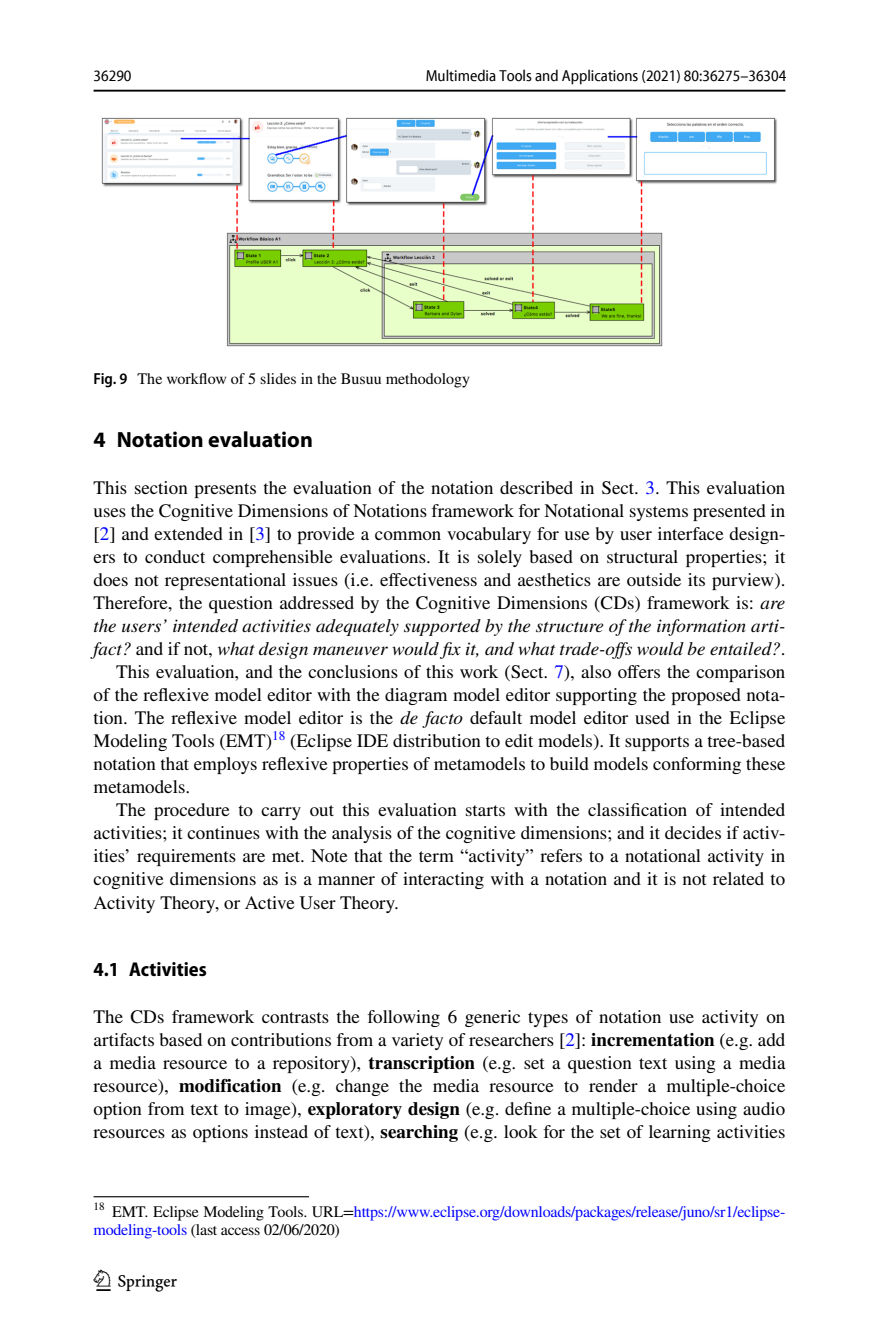
<style>
.page{position:relative;width:879px;height:1333px;background:#fff}
.page>*{position:absolute;margin:0;border:0;box-sizing:border-box;transform-origin:0 0}
.t1{font:30px "Springnew Regular 4";color:#000}
.t2{font:700 22px "Myriad Pro";color:#000}
.t3{font:700 semi-condensed 20px "Myriad Pro";color:#000}
.t4{font:19px/23px "STIX";color:#000;text-align:justify}
.t5{font:italic 19px "STIX";color:#000}
.t6{font:16px/18.4px "STIX";letter-spacing:-.015em;color:#00f}
.t7{font:semi-condensed 16px "Myriad Pro Unic";color:#000}
.t8{font:16px "STIX";color:#000}
.s1{font-family:"Myriad Pro";font-weight:600;font-stretch:semi-condensed}
.s2{color:#00f}
.s3{font-style:italic}
.s4{font-style:normal}
.s5{font-weight:700}
.s6{color:#000}
</style>
<div class="page">
<hr style="left:94px;top:90px;width:691px;height:2px;background:#000">
<img style="left:101px;top:117px;width:676px;height:230px">
<hr style="left:94px;top:1196px;width:215px;height:1px;background:#000">
<p class="t7" style="left:94px;top:69px;width:39px">36290</p>
<p class="t7" style="left:426px;top:69px;width:362px">Multimedia Tools and Applications (2021) 80:36275–36304</p>
<p class="t8" style="left:94px;top:367px;width:378px"><span class="s1">Fig. 9</span> The workflow of 5 slides in the Busuu methodology</p>
<p class="t2" style="left:94px;top:425px;width:221px">4 Notation evaluation</p>
<p class="t4" style="left:94px;top:477px;width:693px">This section presents the evaluation of the notation described in Sect. <span class="s2">3</span>. This evaluation</p>
<p class="t4" style="left:94px;top:500px;width:693px">uses the Cognitive Dimensions of Notations framework for Notational systems presented in</p>
<p class="t4" style="left:94px;top:523px;width:693px">[<span class="s2">2</span>] and extended in [<span class="s2">3</span>] to provide a common vocabulary for use by user interface design-</p>
<p class="t4" style="left:94px;top:546px;width:693px">ers to conduct comprehensible evaluations. It is solely based on structural properties; it</p>
<p class="t4" style="left:94px;top:569px;width:693px">does not representational issues (i.e. effectiveness and aesthetics are outside its purview).</p>
<p class="t4" style="left:94px;top:592px;width:693px">Therefore, the question addressed by the Cognitive Dimensions (CDs) framework is: <span class="s3">are</span></p>
<p class="t5" style="left:94px;top:613px;width:693px">the users’ intended activities adequately supported by the structure of the information arti-</p>
<p class="t5" style="left:94px;top:636px;width:693px">fact? <span class="s4">and if not,</span> what design maneuver would fix it, and what trade-offs would be entailed?<span class="s4">.</span></p>
<p class="t4" style="left:116px;top:661px;width:671px">This evaluation, and the conclusions of this work (Sect. <span class="s2">7</span>), also offers the comparison</p>
<p class="t4" style="left:94px;top:684px;width:693px">of the reflexive model editor with the diagram model editor supporting the proposed nota-</p>
<p class="t4" style="left:94px;top:707px;width:693px">tion. The reflexive model editor is the <span class="s3">de facto</span> default model editor used in the Eclipse</p>
<p class="t4" style="left:94px;top:730px;width:693px">Modeling Tools (EMT)<sup>18</sup> (Eclipse IDE distribution to edit models). It supports a tree-based</p>
<p class="t4" style="left:94px;top:753px;width:693px">notation that employs reflexive properties of metamodels to build models conforming these</p>
<p class="t4" style="left:94px;top:776px;width:98px">metamodels.</p>
<p class="t4" style="left:116px;top:799px;width:671px">The procedure to carry out this evaluation starts with the classification of intended</p>
<p class="t4" style="left:94px;top:822px;width:693px">activities; it continues with the analysis of the cognitive dimensions; and it decides if activ-</p>
<p class="t4" style="left:94px;top:845px;width:693px">ities’ requirements are met. Note that the term “activity” refers to a notational activity in</p>
<p class="t4" style="left:94px;top:868px;width:693px">cognitive dimensions as is a manner of interacting with a notation and it is not related to</p>
<p class="t4" style="left:94px;top:891px;width:307px">Activity Theory, or Active User Theory.</p>
<p class="t3" style="left:94px;top:958px;width:115px">4.1 Activities</p>
<p class="t4" style="left:94px;top:1006px;width:693px">The CDs framework contrasts the following 6 generic types of notation use activity on artifacts based on contributions from a variety of researchers [<span class="s2">2</span>]: <span class="s5">incrementation</span> (e.g. add a media resource to a repository), <span class="s5">transcription</span> (e.g. set a question text using a media resource), <span class="s5">modification</span> (e.g. change the media resource to render a multiple-choice option from text to image), <span class="s5">exploratory design</span> (e.g. define a multiple-choice using audio resources as options instead of text), <span class="s5">searching</span> (e.g. look for the set of learning activities</p>
<p class="t6" style="left:94px;top:1203px;width:693px"><sup>18</sup> <span class="s6">EMT. Eclipse Modeling Tools. URL=</span>https://www.eclipse.org/downloads/packages/release/juno/sr1/eclipse&shy;modeling-tools <span class="s6">(last access 02/06/2020)</span></p>
<h1 class="t1" style="left:96px;top:1269px;width:83px">1 3</h1>
</div>
